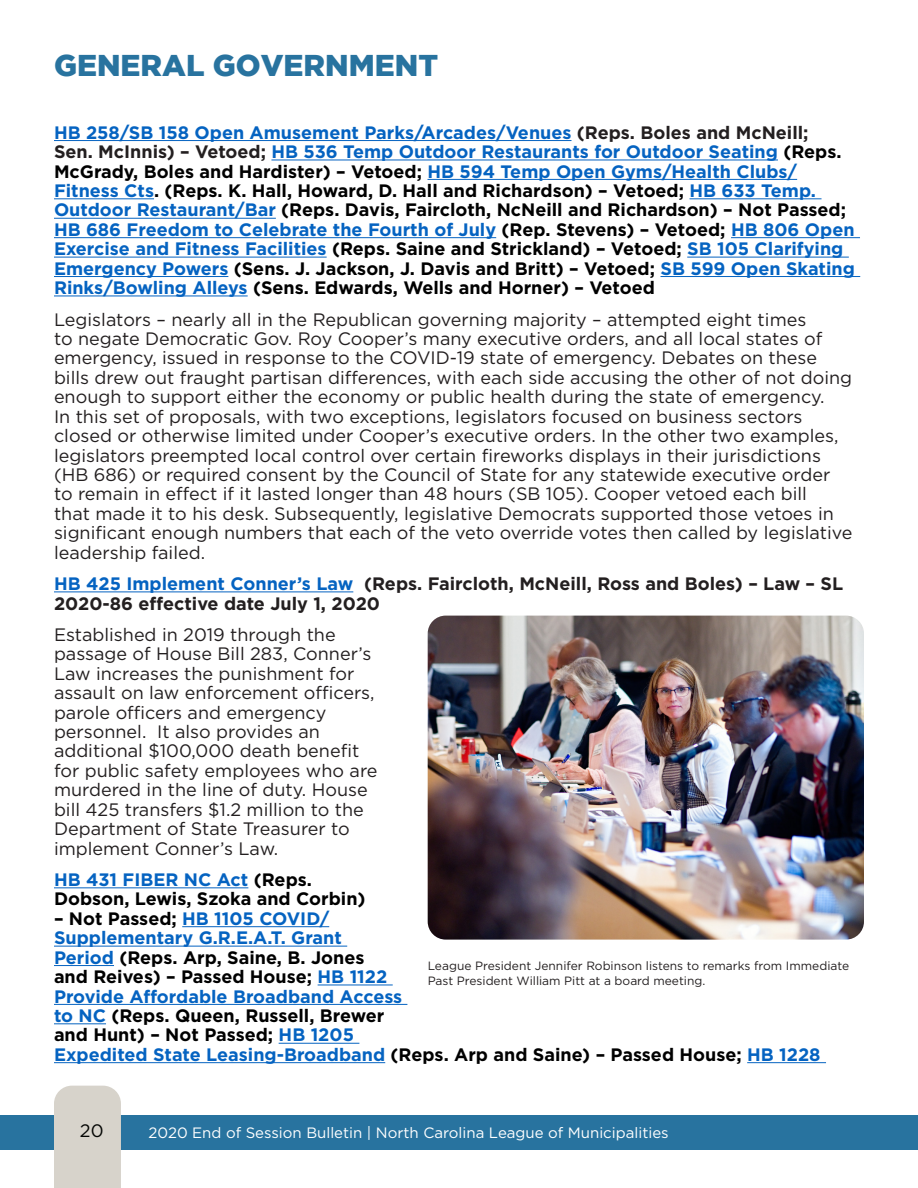
<style>
.page{position:relative;width:918px;height:1188px;background:#fff}
.page>*{position:absolute;margin:0;border:0;box-sizing:border-box;transform-origin:0 0}
.t1{font:900 30px "Gotham";color:#28739f}
.t2{font:18px/19.4px "Gotham";color:#231f20}
.t3{font:700 18px/19.5px "Gotham";color:#0563c1}
.t4{font:700 18px/19.5px "Gotham";color:#000}
.t5{font:700 18px/19.5px "Gotham";color:#231f20}
.t6{font:18px "Gotham";color:#040503}
.t7{font:15px "Gotham";color:#fff}
.t8{font:12px/14.4px "Gotham";color:#231f20}
.s1{color:#231f20}
.s2{color:#000}
.s3{color:#0563c1}
</style>
<div class="page">
<div style="left:0;top:1115px;width:918px;height:35px;background:#28739f"></div>
<div style="left:54px;top:1086px;width:67px;height:102px;background:#d7d3cb"></div>
<hr style="left:54px;top:140px;width:518px;height:1px;background:#0563c1">
<hr style="left:271px;top:160px;width:507px;height:1px;background:#0563c1">
<hr style="left:428px;top:179px;width:369px;height:1px;background:#0563c1">
<hr style="left:54px;top:198px;width:100px;height:1px;background:#0563c1">
<hr style="left:690px;top:198px;width:132px;height:1px;background:#0563c1">
<hr style="left:54px;top:218px;width:222px;height:1px;background:#0563c1">
<hr style="left:54px;top:237px;width:442px;height:1px;background:#0563c1">
<hr style="left:731px;top:237px;width:129px;height:1px;background:#0563c1">
<hr style="left:54px;top:257px;width:273px;height:1px;background:#0563c1">
<hr style="left:687px;top:257px;width:162px;height:1px;background:#0563c1">
<hr style="left:54px;top:276px;width:174px;height:1px;background:#0563c1">
<hr style="left:661px;top:276px;width:199px;height:1px;background:#0563c1">
<hr style="left:54px;top:295px;width:194px;height:1px;background:#0563c1">
<hr style="left:54px;top:591px;width:299px;height:1px;background:#0563c1">
<hr style="left:54px;top:887px;width:194px;height:1px;background:#0563c1">
<hr style="left:182px;top:926px;width:147px;height:1px;background:#0563c1">
<hr style="left:54px;top:946px;width:293px;height:1px;background:#0563c1">
<hr style="left:54px;top:965px;width:60px;height:1px;background:#0563c1">
<hr style="left:318px;top:985px;width:75px;height:1px;background:#0563c1">
<hr style="left:54px;top:1004px;width:353px;height:1px;background:#0563c1">
<hr style="left:54px;top:1023px;width:52px;height:1px;background:#0563c1">
<hr style="left:279px;top:1043px;width:80px;height:1px;background:#0563c1">
<hr style="left:54px;top:1062px;width:331px;height:1px;background:#0563c1">
<hr style="left:747px;top:1062px;width:79px;height:1px;background:#0563c1">
<img style="left:428px;top:616px;width:436px;height:324px">
<p class="t1" style="left:54px;top:48px;width:386px">GENERAL GOVERNMENT</p>
<p class="t3" style="left:54px;top:123px;width:802px">HB 258/SB 158 Open Amusement Parks/Arcades/Venues <span class="s1">(Reps. Boles and McNeill;<br>Sen. McInnis) – Vetoed;</span> HB 536 Temp Outdoor Restaurants for Outdoor Seating <span class="s2">(Reps.<br>McGrady, Boles and Hardister) – Vetoed;</span> HB 594 Temp Open Gyms/Health Clubs/ Fitness Cts<span class="s2">. (Reps. K. Hall, Howard, D. Hall and Richardson) – Vetoed;</span> HB 633 Temp.<br>Outdoor Restaurant/Bar <span class="s2">(Reps. Davis, Faircloth, NcNeill and Richardson) – Not Passed; </span>HB 686 Freedom to Celebrate the Fourth of July <span class="s2">(Rep. Stevens) – Vetoed;</span> HB 806 Open Exercise and Fitness Facilities <span class="s2">(Reps. Saine and Strickland) – Vetoed;</span> SB 105 Clarifying Emergency Powers <span class="s2">(Sens. J. Jackson, J. Davis and Britt) – Vetoed;</span> SB 599 Open Skating Rinks/Bowling Alleys <span class="s2">(Sens. Edwards, Wells and Horner) – Vetoed</span></p>
<p class="t2" style="left:54px;top:309px;width:800px">Legislators – nearly all in the Republican governing majority – attempted eight times<br>to negate Democratic Gov. Roy Cooper’s many executive orders, and all local states of emergency, issued in response to the COVID-19 state of emergency. Debates on these bills drew out fraught partisan differences, with each side accusing the other of not doing enough to support either the economy or public health during the state of emergency.<br>In this set of proposals, with two exceptions, legislators focused on business sectors closed or otherwise limited under Cooper’s executive orders. In the other two examples, legislators preempted local control over certain fireworks displays in their jurisdictions (HB 686) or required consent by the Council of State for any statewide executive order to remain in effect if it lasted longer than 48 hours (SB 105). Cooper vetoed each bill<br>that made it to his desk. Subsequently, legislative Democrats supported those vetoes in significant enough numbers that each of the veto override votes then called by legislative leadership failed.</p>
<p class="t5" style="left:54px;top:574px;width:791px"><span class="s3">HB 425 Implement Conner’s Law</span> (Reps. Faircloth, McNeill, Ross and Boles) – Law – SL<br>2020-86 effective date July 1, 2020</p>
<p class="t2" style="left:54px;top:625px;width:325px">Established in 2019 through the passage of House Bill 283, Conner’s Law increases the punishment for assault on law enforcement officers, parole officers and emergency personnel. It also provides an additional $100,000 death benefit for public safety employees who are murdered in the line of duty. House bill 425 transfers $1.2 million to the Department of State Treasurer to implement Conner’s Law.</p>
<p class="t4" style="left:54px;top:870px;width:313px"><span class="s3">HB 431 FIBER NC Act</span> (Reps.<br>Dobson, Lewis, Szoka and Corbin)</p>
<p class="t4" style="left:54px;top:909px;width:768px">– Not Passed; <span class="s3">HB 1105 COVID/<br>Supplementary G.R.E.A.T. Grant<br>Period</span> (Reps. Arp, Saine, B. Jones<br>and Reives) – Passed House; <span class="s3">HB 1122<br>Provide Affordable Broadband Access<br>to NC</span> (Reps. Queen, Russell, Brewer<br>and Hunt) – Not Passed; <span class="s3">HB 1205<br>Expedited State Leasing-Broadband</span> (Reps. Arp and Saine) – Passed House; <span class="s3">HB 1228</span></p>
<p class="t8" style="left:428px;top:958px;width:423px">League President Jennifer Robinson listens to remarks from Immediate<br>Past President William Pitt at a board meeting.</p>
<p class="t6" style="left:80px;top:1119px;width:25px">20</p>
<p class="t7" style="left:148px;top:1123px;width:522px">2020 End of Session Bulletin | North Carolina League of Municipalities</p>
</div>
